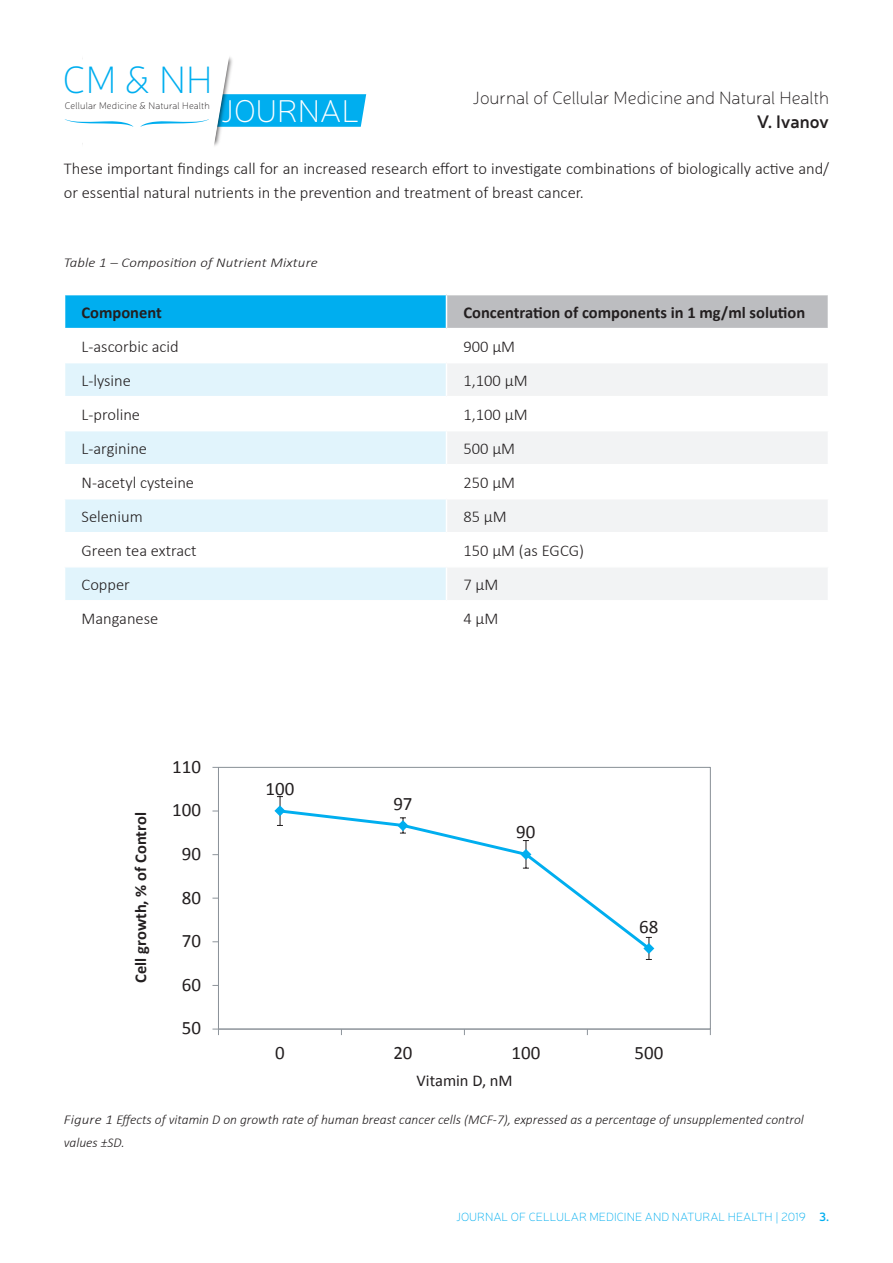
<style>
.page{position:relative;width:893px;height:1263px;background:#fff}
.page>*{position:absolute;margin:0;border:0;box-sizing:border-box;transform-origin:0 0}
.t1{font:100 38.7px "Neris";color:#00aeef}
.t2{font:100 31.95px "Neris";color:#fff}
.t3{font:19.05px "Calibri";color:#231f20}
.t4{font:100 18px "Neris";color:#231f20}
.t5{font:600 18px "Neris";color:#231f20}
.t6{font:300 16.5px/24px "Calibri";color:#231f20}
.t7{font:700 16.5px "Calibri";color:#231f20}
.t8{font:16.5px "Calibri";color:#231f20}
.t9{font:italic 300 13.5px/22.5px "Calibri";color:#231f20;scale:1.1 1}
.t10{font:100 12px "Neris";color:#00aeef}
.t11{font:100 9.6px "Neris";letter-spacing:.015em;color:#231f20}
.s1{font-weight:600}
</style>
<div class="page">
<svg style="left:65px;top:57px;width:302px;height:89px"></svg>
<div style="left:65px;top:295px;width:381px;height:34px;background:#00aeef"></div>
<div style="left:446px;top:295px;width:382px;height:34px;background:#bcbdc0"></div>
<div style="left:65px;top:363px;width:381px;height:34px;background:#e1f4fc"></div>
<div style="left:446px;top:363px;width:382px;height:34px;background:#f2f3f4"></div>
<svg style="left:65px;top:431px;width:381px;height:169px;fill:#e1f4fc"></svg>
<svg style="left:448px;top:432px;width:379px;height:168px;fill:#f2f3f4"></svg>
<hr style="left:446px;top:295px;width:1px;height:33px;background:#fff">
<hr style="left:64px;top:328px;width:382px;height:1px;background:#fff">
<hr style="left:446px;top:328px;width:383px;height:1px;background:#fff">
<hr style="left:446px;top:363px;width:1px;height:33px;background:#fff">
<hr style="left:64px;top:396px;width:382px;height:1px;background:#fff">
<hr style="left:446px;top:396px;width:383px;height:1px;background:#fff">
<hr style="left:64px;top:464px;width:382px;height:1px;background:#fff">
<hr style="left:446px;top:464px;width:383px;height:1px;background:#fff">
<hr style="left:64px;top:498px;width:382px;height:1px;background:#fff">
<hr style="left:446px;top:498px;width:383px;height:1px;background:#fff">
<hr style="left:64px;top:532px;width:382px;height:1px;background:#fff">
<hr style="left:446px;top:532px;width:383px;height:1px;background:#fff">
<hr style="left:64px;top:566px;width:382px;height:1px;background:#fff">
<hr style="left:446px;top:566px;width:383px;height:1px;background:#fff">
<hr style="left:218px;top:767px;width:1px;height:262px;background:#8d949b">
<hr style="left:218px;top:1028px;width:492px;height:1px;background:#8d949b">
<svg style="left:212px;top:1028px;width:7px;height:7px"></svg>
<svg style="left:285px;top:810px;width:367px;height:136px"></svg>
<svg style="left:274px;top:796px;width:11px;height:30px"></svg>
<svg style="left:397px;top:817px;width:11px;height:16px"></svg>
<svg style="left:520px;top:840px;width:11px;height:29px"></svg>
<svg style="left:643px;top:937px;width:11px;height:23px"></svg>
<h1 class="t1" style="left:63px;top:56px;width:151px">CM &amp; NH</h1>
<p class="t11" style="left:65px;top:100px;width:146px">Cellular Medicine &amp; Natural Health</p>
<h2 class="t2" style="left:221px;top:91px;width:140px">JOURNAL</h2>
<p class="t4" style="left:473px;top:86px;width:358px">Journal of Cellular Medicine and Natural Health</p>
<p class="t5" style="left:757px;top:110px;width:74px">V. Ivanov</p>
<p class="t6" style="left:64px;top:156px;width:767px">These important findings call for an increased research effort to investigate combinations of biologically active and/ or essential natural nutrients in the prevention and treatment of breast cancer.</p>
<p class="t9" style="left:64px;top:251px;width:232px">Table 1 – Composition of Nutrient Mixture</p>
<p class="t7" style="left:82px;top:302px;width:82px">Component</p>
<p class="t7" style="left:463px;top:302px;width:343px">Concentration of components in 1 mg/ml solution</p>
<p class="t6" style="left:82px;top:334px;width:99px">L-ascorbic acid</p>
<p class="t6" style="left:463px;top:334px;width:53px">900 µM</p>
<p class="t6" style="left:82px;top:368px;width:51px">L-lysine</p>
<p class="t6" style="left:463px;top:368px;width:66px">1,100 µM</p>
<p class="t6" style="left:82px;top:402px;width:60px">L-proline</p>
<p class="t6" style="left:463px;top:402px;width:66px">1,100 µM</p>
<p class="t6" style="left:82px;top:436px;width:67px">L-arginine</p>
<p class="t6" style="left:463px;top:436px;width:53px">500 µM</p>
<p class="t6" style="left:82px;top:470px;width:114px">N-acetyl cysteine</p>
<p class="t6" style="left:463px;top:470px;width:53px">250 µM</p>
<p class="t6" style="left:82px;top:504px;width:63px">Selenium</p>
<p class="t6" style="left:463px;top:504px;width:45px">85 µM</p>
<p class="t6" style="left:82px;top:538px;width:117px">Green tea extract</p>
<p class="t6" style="left:463px;top:538px;width:122px">150 µM (as EGCG)</p>
<p class="t6" style="left:82px;top:572px;width:50px">Copper</p>
<p class="t6" style="left:463px;top:572px;width:36px">7 µM</p>
<p class="t6" style="left:82px;top:606px;width:78px">Manganese</p>
<p class="t6" style="left:463px;top:606px;width:36px">4 µM</p>
<p class="t7" style="left:130px;top:983px;width:172px;rotate:-90deg">Cell growth, % of Control</p>
<p class="t3" style="left:172px;top:754px;width:30px">110</p>
<p class="t3" style="left:172px;top:798px;width:30px">100</p>
<p class="t3" style="left:182px;top:842px;width:21px">90</p>
<p class="t3" style="left:182px;top:885px;width:21px">80</p>
<p class="t3" style="left:182px;top:929px;width:21px">70</p>
<p class="t3" style="left:182px;top:972px;width:21px">60</p>
<p class="t3" style="left:182px;top:1016px;width:21px">50</p>
<p class="t3" style="left:266px;top:777px;width:30px">100</p>
<p class="t3" style="left:393px;top:791px;width:21px">97</p>
<p class="t3" style="left:516px;top:820px;width:21px">90</p>
<p class="t3" style="left:639px;top:914px;width:21px">68</p>
<p class="t3" style="left:275px;top:1041px;width:11px">0</p>
<p class="t3" style="left:393px;top:1041px;width:21px">20</p>
<p class="t3" style="left:512px;top:1041px;width:30px">100</p>
<p class="t3" style="left:634px;top:1041px;width:30px">500</p>
<p class="t8" style="left:417px;top:1070px;width:98px">Vitamin D, nM</p>
<p class="t9" style="left:64px;top:1108px;width:674px">Figure 1 Effects of vitamin D on growth rate of human breast cancer cells (MCF-7), expressed as a percentage of unsupplemented control values ±SD.</p>
<p class="t10" style="left:456px;top:1210px;width:375px">JOURNAL OF CELLULAR MEDICINE AND NATURAL HEALTH | 2019 <span class="s1">3.</span></p>
</div>
